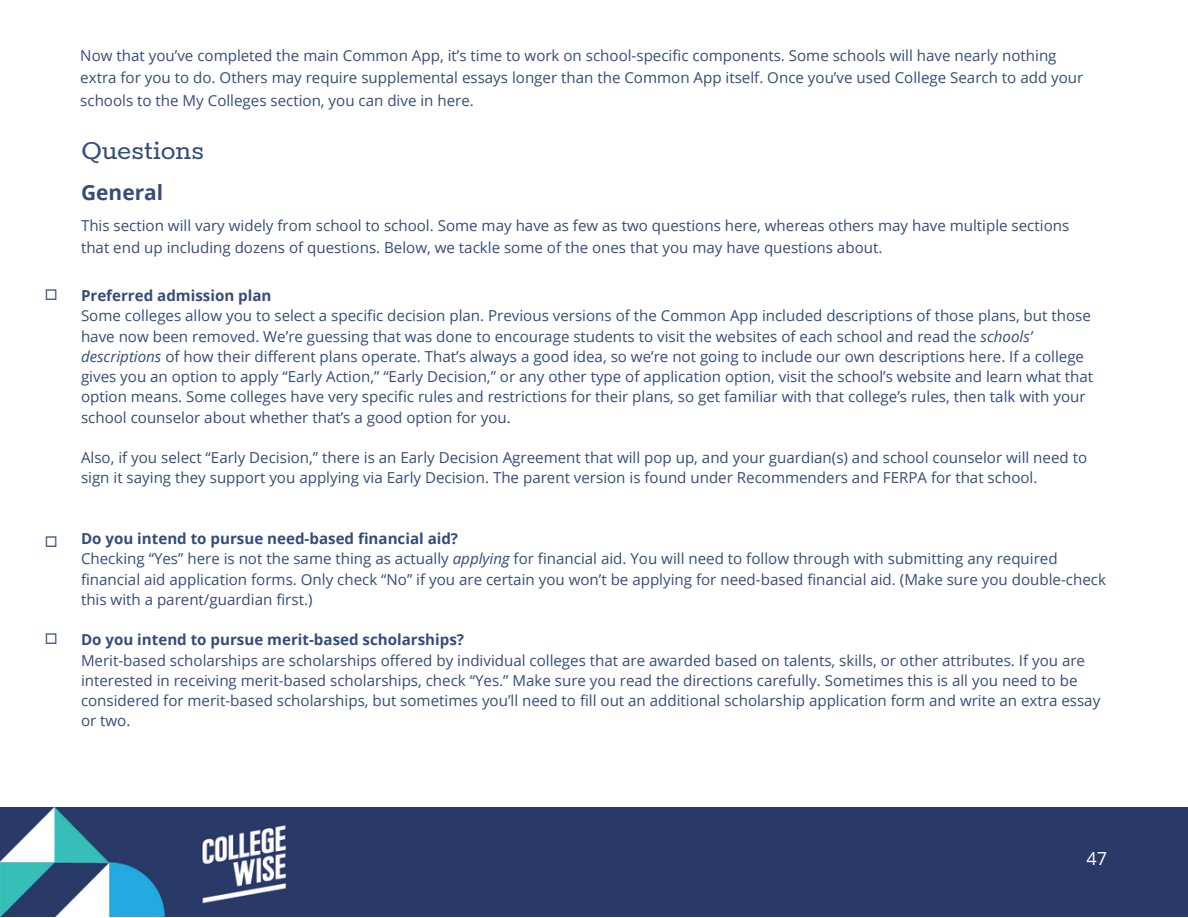
<style>
.page{position:relative;width:1188px;height:918px;background:#fff}
.page>*{position:absolute;margin:0;border:0;box-sizing:border-box;transform-origin:0 0}
.t1{font:29.85px "Rokkitt";color:#354c7b}
.t2{font:27px "Montserrat";color:#354c7b}
.t3{font:700 20.85px "Open Sans";letter-spacing:.005em;color:#354c7b}
.t4{font:18px "Open Sans";color:#fff}
.t5{font:15.15px/20.2px "Open Sans";color:#354c7b}
.t6{font:700 15.15px "Open Sans";color:#354c7b}
.s1{font-style:italic}
</style>
<div class="page">
<img style="left:0;top:808px;width:1188px;height:109px">
<p class="t2" style="left:43px;top:276px;width:18px">□</p>
<p class="t2" style="left:43px;top:522px;width:18px">□</p>
<p class="t2" style="left:43px;top:620px;width:18px">□</p>
<p class="t5" style="left:80px;top:44px;width:1005px;line-height:22.5px">Now that you’ve completed the main Common App, it’s time to work on school-specific components. Some schools will have nearly nothing extra for you to do. Others may require supplemental essays longer than the Common App itself. Once you’ve used College Search to add your schools to the My Colleges section, you can dive in here.</p>
<p class="t1" style="left:81px;top:134px;width:124px">Questions</p>
<p class="t3" style="left:81px;top:177px;width:84px">General</p>
<p class="t5" style="left:81px;top:213px;width:990px;line-height:22.5px">This section will vary widely from school to school. Some may have as few as two questions here, whereas others may have multiple sections that end up including dozens of questions. Below, we tackle some of the ones that you may have questions about.</p>
<p class="t6" style="left:81px;top:285px;width:192px">Preferred admission plan</p>
<p class="t5" style="left:81px;top:305px;width:1014px">Some colleges allow you to select a specific decision plan. Previous versions of the Common App included descriptions of those plans, but those have now been removed. We’re guessing that was done to encourage students to visit the websites of each school and read the <span class="s1">schools’ descriptions</span> of how their different plans operate. That’s always a good idea, so we’re not going to include our own descriptions here. If a college gives you an option to apply “Early Action,” “Early Decision,” or any other type of application option, visit the school’s website and learn what that option means. Some colleges have very specific rules and restrictions for their plans, so get familiar with that college’s rules, then talk with your school counselor about whether that’s a good option for you.</p>
<p class="t5" style="left:81px;top:447px;width:1008px">Also, if you select “Early Decision,” there is an Early Decision Agreement that will pop up, and your guardian(s) and school counselor will need to sign it saying they support you applying via Early Decision. The parent version is found under Recommenders and FERPA for that school.</p>
<p class="t6" style="left:81px;top:528px;width:379px">Do you intend to pursue need-based financial aid?</p>
<p class="t5" style="left:81px;top:548px;width:1026px">Checking “Yes” here is not the same thing as actually <span class="s1">applying</span> for financial aid. You will need to follow through with submitting any required financial aid application forms. Only check “No” if you are certain you won’t be applying for need-based financial aid. (Make sure you double-check this with a parent/guardian first.)</p>
<p class="t6" style="left:81px;top:629px;width:385px">Do you intend to pursue merit-based scholarships?</p>
<p class="t5" style="left:81px;top:649px;width:1021px">Merit-based scholarships are scholarships offered by individual colleges that are awarded based on talents, skills, or other attributes. If you are interested in receiving merit-based scholarships, check “Yes.” Make sure you read the directions carefully. Sometimes this is all you need to be considered for merit-based scholarships, but sometimes you’ll need to fill out an additional scholarship application form and write an extra essay or two.</p>
<p class="t4" style="left:1086px;top:845px;width:22px">47</p>
</div>
